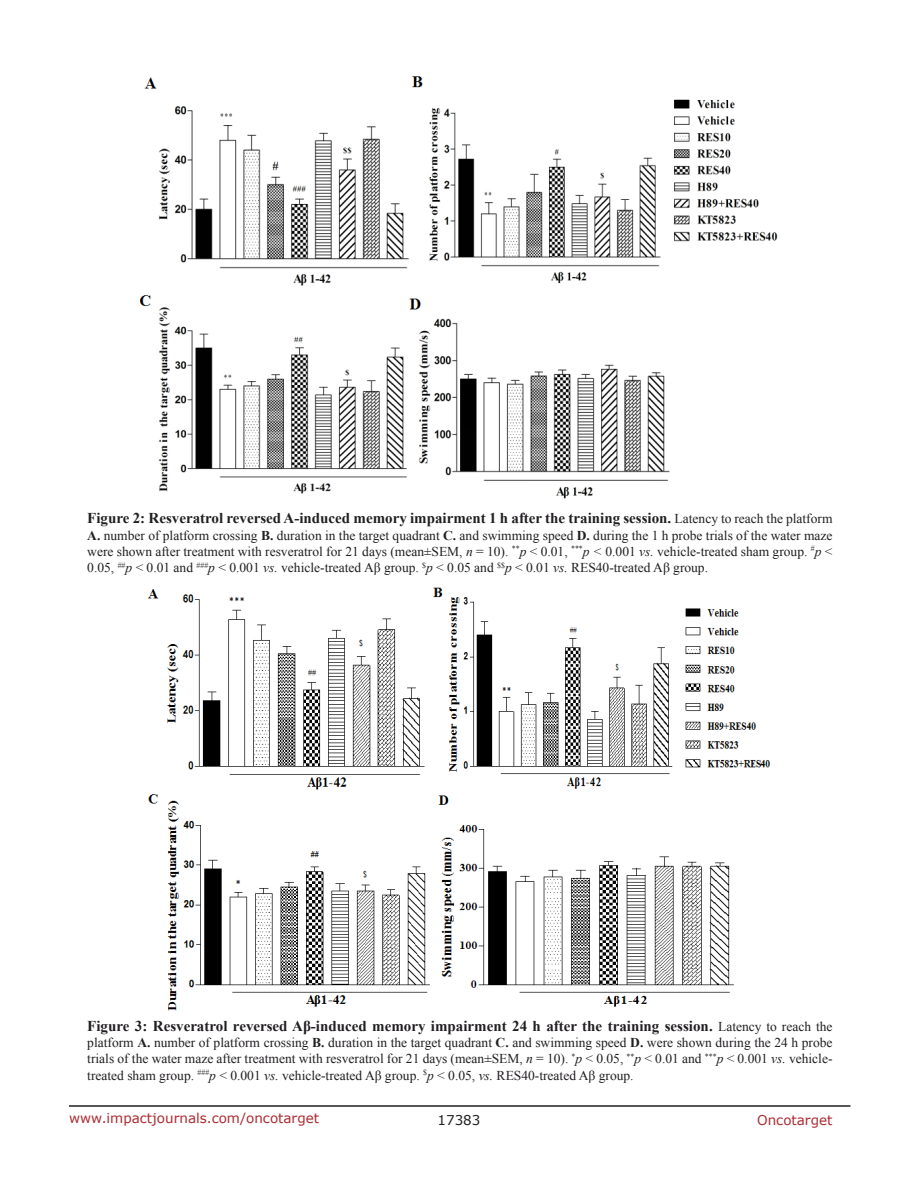
<style>
.page{position:relative;width:918px;height:1188px;background:#fff}
.page>*{position:absolute;margin:0;border:0;box-sizing:border-box;transform-origin:0 0}
.FigureText{font:700 15px "Times New Roman";color:#221f22}
.FigureText-2{font:13.5px/16.2px "Times New Roman";color:#221f22;text-align:justify}
.t1{font:13.5px "Verdana";color:#ac2b31}
.t2{font:13.5px "Verdana";color:#221f22}
.s1{font-weight:400;font-size:13.5px}
.s2{font-weight:700}
.s3{font-style:italic}
</style>
<div class="page">
<hr style="left:69px;top:1105px;width:781px;height:2px;background:#231f20">
<img style="left:139px;top:76px;width:639px;height:423px">
<img style="left:147px;top:587px;width:623px;height:424px">
<p class="FigureText" style="left:87px;top:508px;width:747px">Figure 2: Resveratrol reversed A-induced memory impairment 1 h after the training session. <span class="s1">Latency to reach the platform</span></p>
<p class="FigureText-2" style="left:87px;top:527px;width:747px"><span class="s2">A.</span> number of platform crossing <span class="s2">B.</span> duration in the target quadrant <span class="s2">C.</span> and swimming speed <span class="s2">D.</span> during the 1 h probe trials of the water maze were shown after treatment with resveratrol for 21 days (mean±SEM, <span class="s3">n</span> = 10). <sup>**</sup><span class="s3">p</span> &lt; 0.01, <sup>***</sup><span class="s3">p &lt;</span> 0.001 <span class="s3">vs.</span> vehicle-treated sham group. <sup>#</sup><span class="s3">p</span> &lt; 0.05, <sup>##</sup><span class="s3">p</span> &lt; 0.01 and <sup>###</sup><span class="s3">p</span> &lt; 0.001 <span class="s3">vs.</span> vehicle-treated Aβ group. <sup>$</sup><span class="s3">p</span> &lt; 0.05 and <sup>$$</sup><span class="s3">p</span> &lt; 0.01 <span class="s3">vs.</span> RES40-treated Aβ group.</p>
<p class="FigureText" style="left:87px;top:1016px;width:747px">Figure 3: Resveratrol reversed Aβ-induced memory impairment 24 h after the training session. <span class="s1">Latency to reach the</span></p>
<p class="FigureText-2" style="left:87px;top:1034px;width:747px">platform <span class="s2">A.</span> number of platform crossing <span class="s2">B.</span> duration in the target quadrant <span class="s2">C.</span> and swimming speed <span class="s2">D.</span> were shown during the 24 h probe trials of the water maze after treatment with resveratrol for 21 days (mean±SEM, <span class="s3">n</span> = 10). <sup>*</sup><span class="s3">p</span> &lt; 0.05, <sup>**</sup><span class="s3">p</span> &lt; 0.01 and <sup>***</sup><span class="s3">p</span> &lt; 0.001 <span class="s3">vs.</span> vehicle&shy;treated sham group. <sup>###</sup><span class="s3">p</span> &lt; 0.001 <span class="s3">vs.</span> vehicle-treated Aβ group. <sup>$</sup><span class="s3">p</span> &lt; 0.05, <span class="s3">vs.</span> RES40-treated Aβ group.</p>
<p class="t1" style="left:69px;top:1109px;width:252px">www.impactjournals.com/oncotarget</p>
<p class="t2" style="left:438px;top:1111px;width:44px">17383</p>
<p class="t1" style="left:757px;top:1111px;width:77px">Oncotarget</p>
</div>
